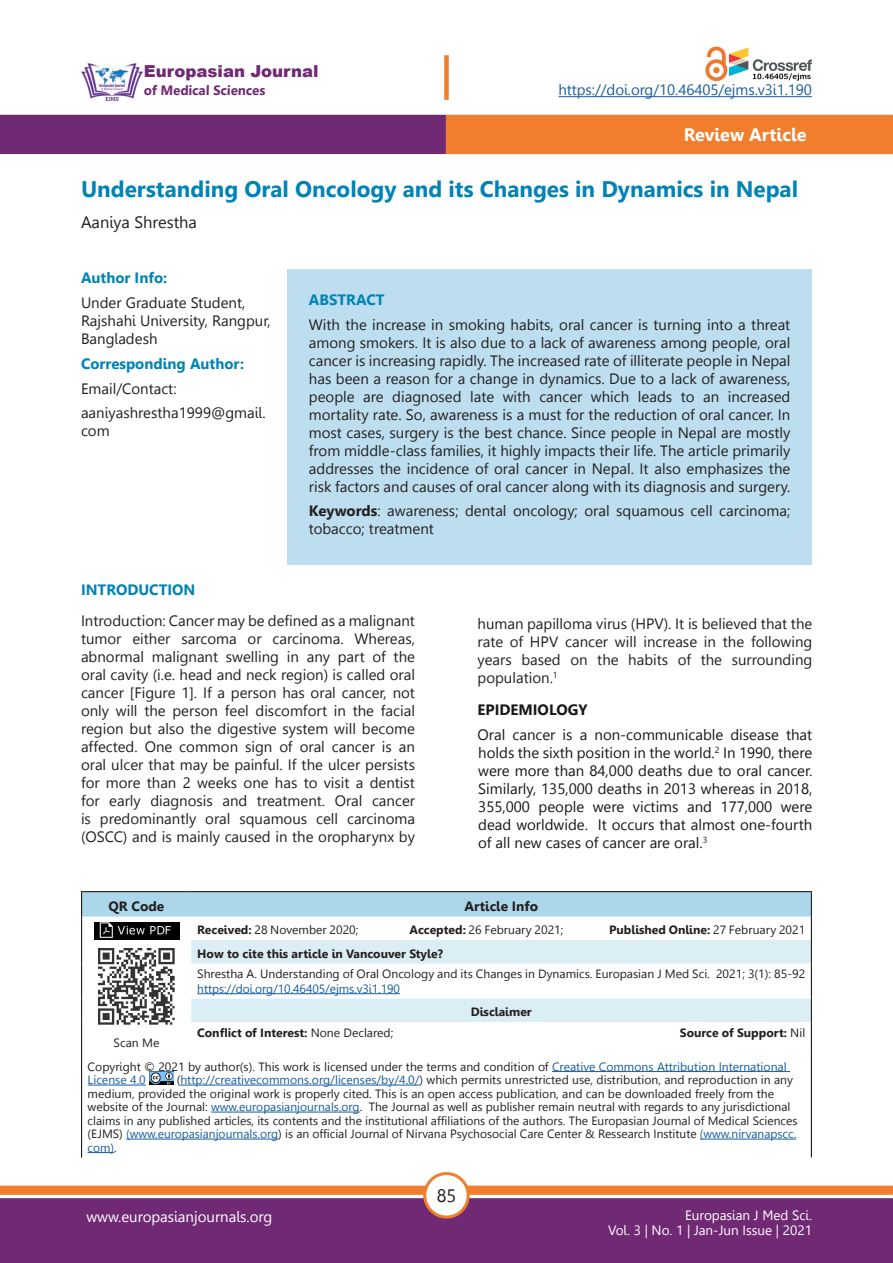
<style>
.page{position:relative;width:893px;height:1263px;background:#fff}
.page>*{position:absolute;margin:0;border:0;box-sizing:border-box;transform-origin:0 0}
.t1{font:700 22.5px "Leelawadee UI";color:#0083b6}
.t2{font:700 18px "Leelawadee";color:#fff}
.t3{font:18px "Leelawadee";color:#231f20}
.t4{font:900 16.5px "Arial";color:#702a73}
.t5{font:16.5px "Leelawadee";color:#231f20}
.Body_text{font:15px/18px "Leelawadee UI";color:#231f20;text-align:justify}
.t6{font:15px/18px "Leelawadee UI";color:#181717;text-align:justify}
.t7{font:15px/18px "Leelawadee";color:#231f20}
.t8{font:700 15px "Leelawadee";color:#0083b6}
.t9{font:15px "Leelawadee";letter-spacing:-.005em;color:#175d9e}
.t10{font:15px "Leelawadee";color:#fff}
.Body_Headings{font:700 15px "Leelawadee UI";color:#0083b6}
.t11{font:700 15px "Leelawadee UI";color:#181717}
.t12{font:13.5px/15px "Leelawadee";color:#fff;text-align:right}
.t13{font:700 13.5px "Leelawadee UI";color:#702a73}
.t14{font:700 13.5px "Leelawadee";color:#231f20}
.t15{font:12px/13.5px "Leelawadee UI";color:#231f20}
.t16{font:700 12px "Leelawadee";color:#231f20}
.t17{font:700 12px "Leelawadee UI";color:#231f20}
.s1{font-weight:700}
.s2{font-family:"Leelawadee";font-weight:700}
.s3{font-family:"Leelawadee UI";font-weight:400}
.s4{font-family:"Leelawadee";color:#175d9e}
.s5{font-weight:400}
.s6{font-family:"Leelawadee"}
.s7{color:#175d9e}
</style>
<div class="page">
<div style="left:0;top:1198px;width:893px;height:65px;background:#702a73;border:2px solid #702a73"></div>
<div style="left:0;top:1185px;width:893px;height:10px;background:#f07e2c;border:1px solid #f07e2c"></div>
<div style="left:425px;top:1173px;width:43px;height:44px;background:#fff;border-radius:50%"></div>
<div style="left:423px;top:1172px;width:47px;height:46px;border:3px solid #f07e2c;border-radius:50%"></div>
<div style="left:0;top:115px;width:446px;height:39px;background:#702a73"></div>
<div style="left:446px;top:115px;width:447px;height:39px;background:#f07e2c"></div>
<div style="left:444px;top:55px;width:5px;height:45px;background:#f07e2c"></div>
<img style="left:81px;top:63px;width:61px;height:37px">
<hr style="left:558px;top:96px;width:254px;height:1px;background:#175d9e">
<img style="left:705px;top:46px;width:107px;height:35px">
<div style="left:287px;top:269px;width:525px;height:295px;background:#bcdeee"></div>
<svg style="left:191px;top:963px;width:620px;height:59px"></svg>
<hr style="left:81px;top:891px;width:110px;height:1px;background:#231f20">
<hr style="left:191px;top:891px;width:621px;height:1px;background:#231f20">
<hr style="left:81px;top:963px;width:1px;height:36px;background:#231f20">
<svg style="left:81px;top:999px;width:1px;height:23px"></svg>
<hr style="left:81px;top:1022px;width:1px;height:31px;background:#231f20">
<hr style="left:81px;top:1053px;width:1px;height:104px;background:#231f20">
<svg style="left:81px;top:892px;width:731px;height:71px"></svg>
<hr style="left:811px;top:963px;width:1px;height:36px;background:#231f20">
<hr style="left:811px;top:1022px;width:1px;height:31px;background:#231f20">
<hr style="left:811px;top:1053px;width:1px;height:104px;background:#231f20">
<svg style="left:811px;top:999px;width:1px;height:23px"></svg>
<img style="left:94px;top:922px;width:85px;height:17px">
<img style="left:95px;top:945px;width:83px;height:80px">
<hr style="left:197px;top:993px;width:203px;height:1px;background:#175d9e">
<hr style="left:552px;top:1071px;width:238px;height:1px;background:#175d9e">
<hr style="left:88px;top:1085px;width:58px;height:1px;background:#175d9e">
<hr style="left:180px;top:1085px;width:240px;height:1px;background:#175d9e">
<hr style="left:211px;top:1112px;width:149px;height:1px;background:#175d9e">
<hr style="left:126px;top:1139px;width:152px;height:1px;background:#175d9e">
<hr style="left:700px;top:1139px;width:96px;height:1px;background:#175d9e">
<svg style="left:88px;top:1152px;width:26px;height:1px"></svg>
<img style="left:149px;top:1071px;width:24px;height:13px">
<p class="t4" style="left:144px;top:59px;width:176px">Europasian Journal</p>
<p class="t13" style="left:144px;top:80px;width:123px">of Medical Sciences</p>
<p class="t9" style="left:558px;top:81px;width:255px">https://doi.org/10.46405/ejms.v3i1.190</p>
<p class="t2" style="left:684px;top:124px;width:124px">Review Article</p>
<p class="t1" style="left:81px;top:173px;width:719px">Understanding Oral Oncology and its Changes in Dynamics in Nepal</p>
<p class="t5" style="left:81px;top:213px;width:118px">Aaniya Shrestha</p>
<p class="t8" style="left:81px;top:269px;width:88px">Author Info:</p>
<p class="t7" style="left:81px;top:294px;width:191px">Under Graduate Student,<br>Rajshahi University, Rangpur,<br>Bangladesh</p>
<p class="t8" style="left:81px;top:355px;width:165px">Corresponding Author:</p>
<p class="Body_text" style="left:81px;top:378px;width:97px">Email/Contact:</p>
<p class="t7" style="left:81px;top:404px;width:186px">aaniyashrestha1999@gmail. com</p>
<p class="t8" style="left:309px;top:291px;width:77px">ABSTRACT</p>
<p class="Body_text" style="left:309px;top:315px;width:483px">With the increase in smoking habits, oral cancer is turning into a threat among smokers. It is also due to a lack of awareness among people, oral cancer is increasing rapidly. The increased rate of illiterate people in Nepal has been a reason for a change in dynamics. Due to a lack of awareness, people are diagnosed late with cancer which leads to an increased mortality rate. So, awareness is a must for the reduction of oral cancer. In most cases, surgery is the best chance. Since people in Nepal are mostly from middle-class families, it highly impacts their life. The article primarily addresses the incidence of oral cancer in Nepal. It also emphasizes the risk factors and causes of oral cancer along with its diagnosis and surgery.</p>
<p class="Body_text" style="left:309px;top:501px;width:483px"><span class="s1">Keywords</span>: awareness; dental oncology; oral squamous cell carcinoma; tobacco; treatment</p>
<p class="Body_Headings" style="left:81px;top:579px;width:116px">INTRODUCTION</p>
<p class="Body_text" style="left:81px;top:611px;width:336px">Introduction: Cancer may be defined as a malignant tumor either sarcoma or carcinoma. Whereas, abnormal malignant swelling in any part of the oral cavity (i.e. head and neck region) is called oral cancer [Figure 1]. If a person has oral cancer, not only will the person feel discomfort in the facial region but also the digestive system will become affected. One common sign of oral cancer is an oral ulcer that may be painful. If the ulcer persists for more than 2 weeks one has to visit a dentist for early diagnosis and treatment. Oral cancer is predominantly oral squamous cell carcinoma (OSCC) and is mainly caused in the oropharynx by</p>
<p class="Body_text" style="left:478px;top:614px;width:336px">human papilloma virus (HPV). It is believed that the rate of HPV cancer will increase in the following years based on the habits of the surrounding population.<sup>1</sup></p>
<p class="t11" style="left:478px;top:699px;width:111px">EPIDEMIOLOGY</p>
<p class="t6" style="left:478px;top:724px;width:336px">Oral cancer is a non-communicable disease that holds the sixth position in the world.<sup>2</sup> In 1990, there were more than 84,000 deaths due to oral cancer.<br>Similarly, 135,000 deaths in 2013 whereas in 2018, 355,000 people were victims and 177,000 were dead worldwide. It occurs that almost one-fourth of all new cases of cancer are oral.<sup>3</sup></p>
<p class="t14" style="left:108px;top:898px;width:57px">QR Code</p>
<p class="t14" style="left:464px;top:898px;width:75px">Article Info</p>
<p class="t15" style="left:197px;top:922px;width:163px"><span class="s2">Received:</span> 28 November 2020;</p>
<p class="t15" style="left:409px;top:922px;width:156px"><span class="s2">Accepted:</span> 26 February 2021;</p>
<p class="t16" style="left:609px;top:923px;width:198px">Published Online: <span class="s3">27 February 2021</span></p>
<p class="t16" style="left:197px;top:946px;width:247px">How to cite this article in Vancouver Style?</p>
<p class="t15" style="left:197px;top:966px;width:610px;line-height:14.4px">Shrestha A. Understanding of Oral Oncology and its Changes in Dynamics. Europasian J Med Sci. 2021; 3(1): 85-92 <span class="s4">https://doi.org/10.46405/ejms.v3i1.190</span></p>
<p class="t16" style="left:471px;top:1005px;width:63px">Disclaimer</p>
<p class="t17" style="left:197px;top:1024px;width:198px">Conflict of Interest: <span class="s5">None Declared;</span></p>
<p class="t17" style="left:680px;top:1024px;width:127px">Source of Support: <span class="s5">Nil</span></p>
<p class="t15" style="left:88px;top:1059px;width:701px"><span class="s6">Copyright</span> © 2021 by author(s). This work is licensed under the terms and condition of <span class="s7">Creative Commons Attribution International<br>License 4.0</span></p>
<p class="t15" style="left:114px;top:1035px;width:47px">Scan Me</p>
<p class="t15" style="left:88px;top:1072px;width:711px;text-indent:89px">(<span class="s7">http://creativecommons.org/licenses/by/4.0/</span>) which permits unrestricted use, distribution, and reproduction in any medium, provided the original work is properly cited. This is an open access publication, and can be downloaded freely from the website of the Journal: <span class="s7">www.europasianjournals.org</span>. The Journal as well as publisher remain neutral with regards to any jurisdictional claims in any published articles, its contents and the institutional affiliations of the authors. The Europasian Journal of Medical Sciences (EJMS) <span class="s7">(www.europasianjournals.org</span>) is an official Journal of Nirvana Psychosocial Care Center &amp; Ressearch Institute <span class="s7">(www.nirvanapscc. com)</span>.</p>
<p class="t3" style="left:437px;top:1185px;width:21px">85</p>
<p class="t10" style="left:86px;top:1208px;width:187px">www.europasianjournals.org</p>
<p class="t12" style="left:608px;top:1208px;width:205px">Europasian J Med Sci.<br>Vol. 3 | No. 1 | Jan-Jun Issue | 2021</p>
</div>
